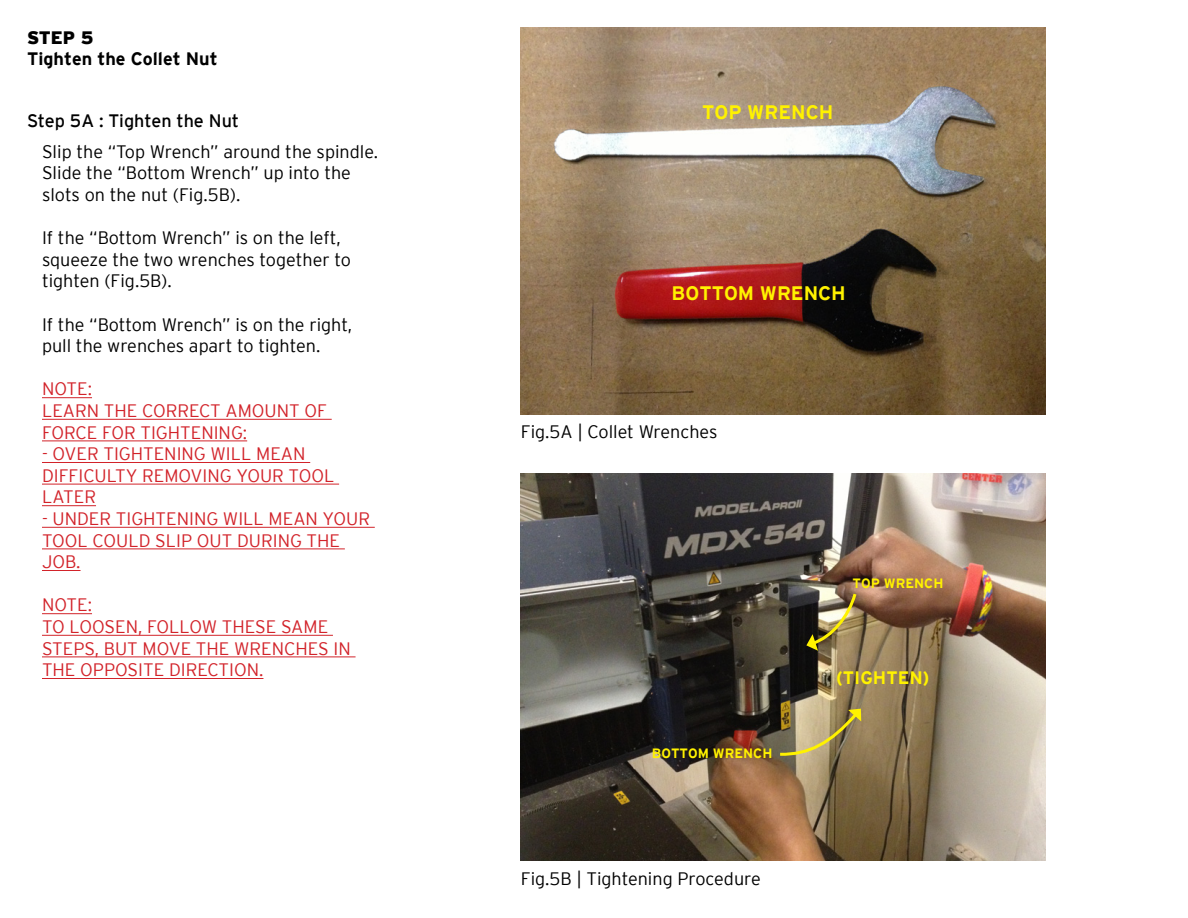
<style>
.page{position:relative;width:1188px;height:918px;background:#fff}
.page>*{position:absolute;margin:0;border:0;box-sizing:border-box;transform-origin:0 0}
.t1{font:700 19.5px "Interstate";color:#fff200}
.t2{font:300 18px/21.6px "Interstate";color:#000}
.t3{font:300 18px/21.6px "Interstate";color:#d2232a}
.t4{font:18px "Interstate";color:#000}
.t5{font:700 18px "Interstate";color:#000}
.t6{font:700 18px "Interstate";color:#fff200}
.t7{font:900 18px "Interstate";color:#000}
.t8{font:700 13.5px "Interstate";color:#fff200}
</style>
<div class="page">
<hr style="left:42px;top:397px;width:50px;height:1px;background:#d2232a">
<hr style="left:42px;top:419px;width:290px;height:1px;background:#d2232a">
<hr style="left:42px;top:441px;width:205px;height:1px;background:#d2232a">
<hr style="left:42px;top:462px;width:268px;height:1px;background:#d2232a">
<hr style="left:42px;top:484px;width:297px;height:1px;background:#d2232a">
<hr style="left:42px;top:505px;width:54px;height:1px;background:#d2232a">
<hr style="left:42px;top:527px;width:333px;height:1px;background:#d2232a">
<hr style="left:42px;top:549px;width:303px;height:1px;background:#d2232a">
<hr style="left:42px;top:570px;width:39px;height:1px;background:#d2232a">
<hr style="left:42px;top:613px;width:50px;height:1px;background:#d2232a">
<hr style="left:42px;top:635px;width:291px;height:1px;background:#d2232a">
<hr style="left:42px;top:657px;width:314px;height:1px;background:#d2232a">
<hr style="left:42px;top:678px;width:221px;height:1px;background:#d2232a">
<img style="left:521px;top:27px;width:524px;height:388px">
<img style="left:521px;top:473px;width:524px;height:388px">
<svg style="left:777px;top:709px;width:84px;height:48px;background:#a59560"></svg>
<img style="left:806px;top:590px;width:53px;height:61px">
<p class="t7" style="left:27px;top:27px;width:68px">STEP 5</p>
<p class="t5" style="left:27px;top:49px;width:192px">Tighten the Collet Nut</p>
<p class="t4" style="left:27px;top:110px;width:214px">Step 5A : Tighten the Nut</p>
<p class="t2" style="left:42px;top:141px;width:337px">Slip the “Top Wrench” around the spindle.<br>Slide the “Bottom Wrench” up into the slots on the nut (Fig.5B).</p>
<p class="t2" style="left:42px;top:227px;width:310px">If the “Bottom Wrench” is on the left, squeeze the two wrenches together to tighten (Fig.5B).</p>
<p class="t2" style="left:42px;top:313px;width:312px">If the “Bottom Wrench” is on the right, pull the wrenches apart to tighten.</p>
<p class="t3" style="left:42px;top:378px;width:287px">NOTE:<br>LEARN THE CORRECT AMOUNT OF<br>FORCE FOR TIGHTENING:</p>
<p class="t3" style="left:42px;top:443px;width:294px">- OVER TIGHTENING WILL MEAN<br>DIFFICULTY REMOVING YOUR TOOL<br>LATER</p>
<p class="t3" style="left:42px;top:508px;width:330px">- UNDER TIGHTENING WILL MEAN YOUR<br>TOOL COULD SLIP OUT DURING THE<br>JOB.</p>
<p class="t3" style="left:42px;top:594px;width:310px">NOTE:<br>TO LOOSEN, FOLLOW THESE SAME<br>STEPS, BUT MOVE THE WRENCHES IN<br>THE OPPOSITE DIRECTION.</p>
<p class="t1" style="left:702px;top:101px;width:133px">TOP WRENCH</p>
<p class="t1" style="left:672px;top:282px;width:176px">BOTTOM WRENCH</p>
<p class="t2" style="left:521px;top:421px;width:198px">Fig.5A | Collet Wrenches</p>
<p class="t8" style="left:652px;top:746px;width:122px">BOTTOM WRENCH</p>
<p class="t2" style="left:521px;top:868px;width:241px">Fig.5B | Tightening Procedure</p>
<p class="t8" style="left:853px;top:576px;width:92px">TOP WRENCH</p>
<p class="t6" style="left:836px;top:667px;width:95px">(TIGHTEN)</p>
</div>
